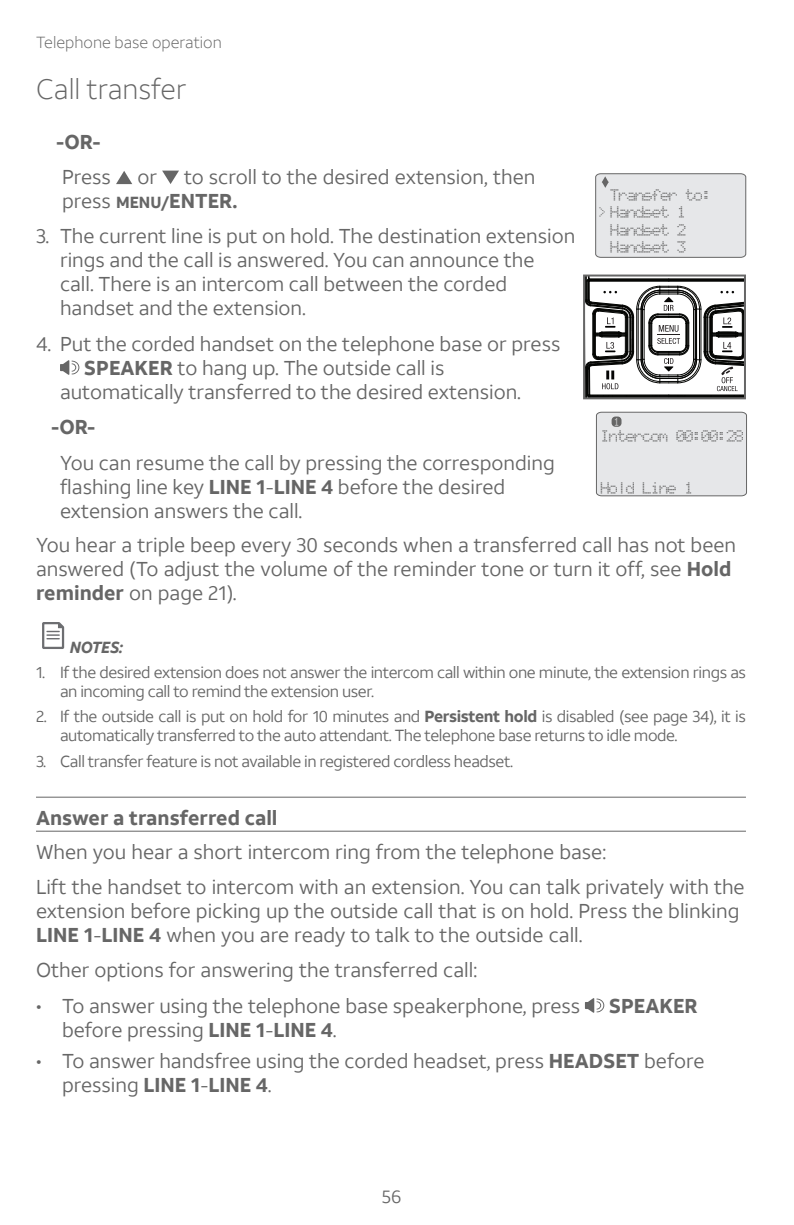
<style>
.page{position:relative;width:794px;height:1225px;background:#fff}
.page>*{position:absolute;margin:0;border:0;box-sizing:border-box;transform-origin:0 0}
.t1{font:300 28px "ATT Aleck Sans";color:#666}
.t2{font:20px/24px "ATT Aleck Sans";color:#666}
.t3{font:700 20px "ATT Aleck Sans";color:#666}
.t4{font:18px "ATT Aleck Sans";color:#666}
.t5{font:16px/19.2px "ATT Aleck Sans";letter-spacing:-.025em;color:#666}
.t6{font:300 16px "ATT Aleck Sans";color:#666}
.t7{font:italic 700 16px "ATT Aleck Sans";letter-spacing:-.02em;color:#666}
.t8{font:12px/17.4px "Dotmat 5 x 7";letter-spacing:-.03em;color:#666}
.t9{font:10px "Dotmat 5 x 7";color:#666}
.t10{font:8px "Dotmat 5 x 7";color:#fff}
.s1{font-weight:700;font-size:16px}
.s2{font-weight:700}
</style>
<div class="page">
<hr style="left:36px;top:796px;width:710px;height:1px;background:#666">
<hr style="left:36px;top:830px;width:710px;height:1px;background:#666">
<svg style="left:116px;top:171px;width:16px;height:13px"></svg>
<svg style="left:162px;top:171px;width:17px;height:13px"></svg>
<svg style="left:60px;top:360px;width:19px;height:15px"></svg>
<svg style="left:42px;top:622px;width:22px;height:27px"></svg>
<svg style="left:585px;top:998px;width:19px;height:15px"></svg>
<svg style="left:586px;top:277px;width:157px;height:119px"></svg>
<div style="left:583px;top:274px;width:163px;height:125px;border:2px solid #666"></div>
<div style="left:596px;top:411px;width:151px;height:86px;background:#e6e7e9"></div>
<div style="left:612px;top:417px;width:8px;height:9px;background:#666;border-radius:3px"></div>
<div style="left:611px;top:416px;width:10px;height:11px;border:2px solid #666;border-radius:3px"></div>
<svg style="left:595px;top:173px;width:151px;height:85px;background:#e1e2e4"></svg>
<p class="t6" style="left:36px;top:33px;width:187px">Telephone base operation</p>
<h1 class="t1" style="left:36px;top:72px;width:152px">Call transfer</h1>
<p class="t3" style="left:56px;top:129px;width:46px">-OR-</p>
<p class="t2" style="left:62px;top:165px;width:50px">Press</p>
<p class="t2" style="left:137px;top:165px;width:21px">or</p>
<p class="t2" style="left:62px;top:165px;width:475px;text-indent:122px">to scroll to the desired extension, then press <span class="s1">MENU/</span><span class="s2">ENTER.</span></p>
<p class="t2" style="left:60px;top:224px;width:517px;text-indent:-24px">3. The current line is put on hold. The destination extension rings and the call is answered. You can announce the<br>call. There is an intercom call between the corded handset and the extension.</p>
<p class="t2" style="left:36px;top:332px;width:526px">4. Put the corded handset on the telephone base or press</p>
<p class="t2" style="left:84px;top:356px;width:362px"><span class="s2">SPEAKER</span> to hang up. The outside call is</p>
<p class="t2" style="left:60px;top:380px;width:462px">automatically transferred to the desired extension.</p>
<p class="t3" style="left:51px;top:414px;width:46px">-OR-</p>
<p class="t2" style="left:60px;top:450px;width:496px">You can resume the call by pressing the corresponding flashing line key <span class="s2">LINE 1</span>-<span class="s2">LINE 4</span> before the desired extension answers the call.</p>
<p class="t2" style="left:36px;top:532px;width:701px">You hear a triple beep every 30 seconds when a transferred call has not been answered (To adjust the volume of the reminder tone or turn it off, see <span class="s2">Hold reminder</span> on page 21).</p>
<p class="t7" style="left:70px;top:637px;width:55px">NOTES:</p>
<p class="t5" style="left:60px;top:662px;width:687px;text-indent:-24px">1. If the desired extension does not answer the intercom call within one minute, the extension rings as an incoming call to remind the extension user.</p>
<p class="t5" style="left:60px;top:707px;width:687px;text-indent:-24px">2. If the outside call is put on hold for 10 minutes and <span class="s2">Persistent hold</span> is disabled (see page 34), it is automatically transferred to the auto attendant. The telephone base returns to idle mode.</p>
<p class="t5" style="left:36px;top:751px;width:479px">3. Call transfer feature is not available in registered cordless headset.</p>
<p class="t3" style="left:36px;top:805px;width:243px">Answer a transferred call</p>
<p class="t2" style="left:36px;top:834px;width:710px;line-height:35.4px">When you hear a short intercom ring from the telephone base:<br>Lift the handset to intercom with an extension. You can talk privately with the</p>
<p class="t2" style="left:36px;top:899px;width:705px">extension before picking up the outside call that is on hold. Press the blinking<br><span class="s2">LINE 1</span>-<span class="s2">LINE 4</span> when you are ready to talk to the outside call.</p>
<p class="t2" style="left:36px;top:958px;width:442px">Other options for answering the transferred call:</p>
<p class="t2" style="left:36px;top:993px;width:546px">• To answer using the telephone base speakerphone, press</p>
<p class="t3" style="left:609px;top:993px;width:90px">SPEAKER</p>
<p class="t2" style="left:62px;top:1017px;width:276px">before pressing <span class="s2">LINE 1</span>-<span class="s2">LINE 4</span>.</p>
<p class="t2" style="left:62px;top:1049px;width:644px;text-indent:-26px">• To answer handsfree using the corded headset, press <span class="s2">HEADSET</span> before pressing <span class="s2">LINE 1</span>-<span class="s2">LINE 4</span>.</p>
<p class="t8" style="left:610px;top:186px;width:102px">Transfer to:<br>Handset 1<br>Handset 2<br>Handset 3</p>
<p class="t9" style="left:598px;top:206px;width:9px">&gt;</p>
<p class="t10" style="left:613px;top:417px;width:7px">1</p>
<p class="t8" style="left:600px;top:427px;width:144px">Intercom 00:00:28</p>
<p class="t8" style="left:600px;top:479px;width:94px">Hold Line 1</p>
<p class="t4" style="left:382px;top:1185px;width:21px">56</p>
</div>
